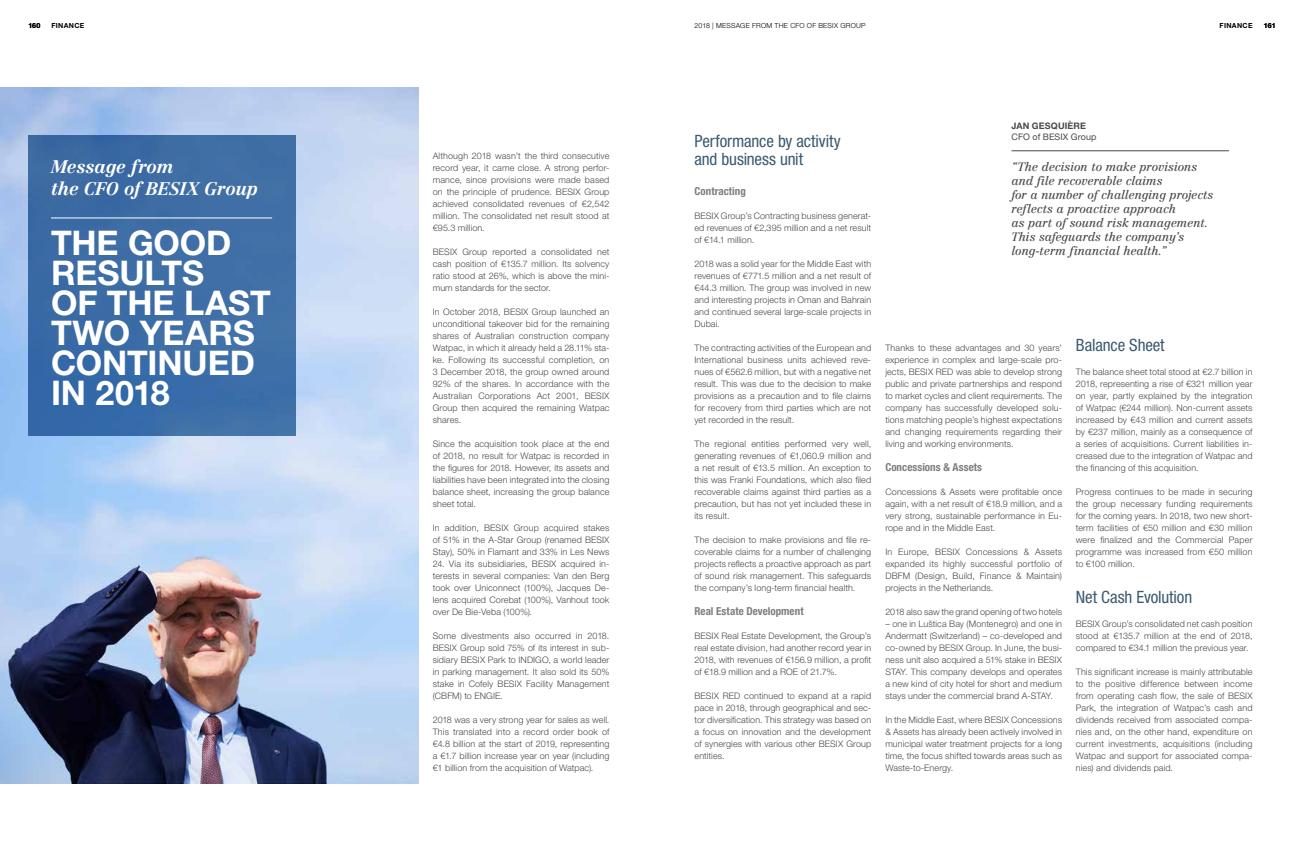
<style>
.page{position:relative;width:1304px;height:842px;background:#fff}
.page>*{position:absolute;margin:0;border:0;box-sizing:border-box;transform-origin:0 0}
.t1{font:700 34px/30px "Helvetica Neue LT Std";letter-spacing:-.005em;color:#fff}
.t2{font:italic 700 18px/21.6px "Centennial LT Std";letter-spacing:-.005em;color:#fff}
.t3{font:condensed 17px/18px "Helvetica Neue LT Std";letter-spacing:-.01em;color:#3c5b71}
.t4{font:italic 12px/14px "Centennial LT Std";letter-spacing:-.01em;color:#4a4947}
.t5{font:700 condensed 11px "Helvetica Neue LT Std";letter-spacing:.005em;color:#7f7e7b}
.t6{font:300 9px/12px "Helvetica Neue LT Std";letter-spacing:.01em;color:#4a4947;text-align:justify}
.t7{font:9px "Helvetica Neue LT Std";letter-spacing:.005em;color:#4a4947}
.t8{font:700 9px "Helvetica Neue LT Std";letter-spacing:.015em;color:#4a4947}
.t9{font:300 7px "Helvetica Neue LT Std";letter-spacing:.035em;color:#000}
.t10{font:700 7px "Helvetica Neue LT Std";letter-spacing:.045em;color:#000}
</style>
<div class="page">
<img style="left:0;top:87px;width:419px;height:696px">
<hr style="left:1011px;top:151px;width:218px;height:1px;background:#4a4947">
<div style="left:28px;top:135px;width:268px;height:300px;background:#3d6da6"></div>
<hr style="left:51px;top:218px;width:221px;height:1px;background:#fff">
<p class="t10" style="left:28px;top:21px;width:13px">160</p>
<p class="t10" style="left:52px;top:21px;width:34px">FINANCE</p>
<p class="t9" style="left:694px;top:21px;width:173px">2018 | MESSAGE FROM THE CFO OF BESIX GROUP</p>
<p class="t10" style="left:1220px;top:21px;width:34px">FINANCE</p>
<p class="t10" style="left:1264px;top:21px;width:13px">161</p>
<h2 class="t2" style="left:51px;top:156px;width:208px">Message from<br>the CFO of BESIX Group</h2>
<h1 class="t1" style="left:51px;top:227px;width:221px">THE GOOD<br>RESULTS<br>OF THE LAST<br>TWO YEARS<br>CONTINUED<br>IN 2018</h1>
<p class="t6" style="left:433px;top:150px;width:178px">Although 2018 wasn’t the third consecutive record year, it came close. A strong perfor&shy;mance, since provisions were made based on the principle of prudence. BESIX Group achieved consolidated revenues of €2,542 million. The consolidated net result stood at €95.3 million.</p>
<p class="t6" style="left:433px;top:246px;width:178px">BESIX Group reported a consolidated net cash position of €135.7 million. Its solvency ratio stood at 26%, which is above the mini&shy;mum standards for the sector.</p>
<p class="t6" style="left:433px;top:306px;width:178px">In October 2018, BESIX Group launched an unconditional takeover bid for the remaining shares of Australian construction company Watpac, in which it already held a 28.11% sta&shy;ke. Following its successful completion, on 3 December 2018, the group owned around 92% of the shares. In accordance with the Australian Corporations Act 2001, BESIX Group then acquired the remaining Watpac shares.</p>
<p class="t6" style="left:433px;top:438px;width:178px">Since the acquisition took place at the end of 2018, no result for Watpac is recorded in the figures for 2018. However, its assets and liabilities have been integrated into the closing balance sheet, increasing the group balance sheet total.</p>
<p class="t6" style="left:433px;top:522px;width:178px">In addition, BESIX Group acquired stakes of 51% in the A-Star Group (renamed BESIX Stay), 50% in Flamant and 33% in Les News</p>
<p class="t6" style="left:433px;top:558px;width:178px">24. Via its subsidiaries, BESIX acquired in&shy;terests in several companies: Van den Berg took over Uniconnect (100%), Jacques De&shy;lens acquired Corebat (100%), Vanhout took over De Bie-Veba (100%).</p>
<p class="t6" style="left:433px;top:630px;width:178px">Some divestments also occurred in 2018.<br>BESIX Group sold 75% of its interest in sub&shy;sidiary BESIX Park to INDIGO, a world leader in parking management. It also sold its 50% stake in Cofely BESIX Facility Management (CBFM) to ENGIE.</p>
<p class="t6" style="left:433px;top:714px;width:178px">2018 was a very strong year for sales as well.<br>This translated into a record order book of €4.8 billion at the start of 2019, representing a €1.7 billion increase year on year (including €1 billion from the acquisition of Watpac).</p>
<h3 class="t3" style="left:694px;top:132px;width:148px">Performance by activity and business unit</h3>
<p class="t5" style="left:694px;top:184px;width:53px">Contracting</p>
<p class="t6" style="left:694px;top:210px;width:178px">BESIX Group’s Contracting business generat&shy;ed revenues of €2,395 million and a net result of €14.1 million.</p>
<p class="t6" style="left:694px;top:258px;width:178px">2018 was a solid year for the Middle East with revenues of €771.5 million and a net result of €44.3 million. The group was involved in new and interesting projects in Oman and Bahrain and continued several large-scale projects in Dubai.</p>
<p class="t6" style="left:694px;top:342px;width:178px">The contracting activities of the European and International business units achieved reve&shy;nues of €562.6 million, but with a negative net result. This was due to the decision to make provisions as a precaution and to file claims for recovery from third parties which are not yet recorded in the result.</p>
<p class="t6" style="left:694px;top:438px;width:178px">The regional entities performed very well, generating revenues of €1,060.9 million and a net result of €13.5 million. An exception to this was Franki Foundations, which also filed recoverable claims against third parties as a precaution, but has not yet included these in its result.</p>
<p class="t6" style="left:694px;top:534px;width:178px">The decision to make provisions and file re&shy;coverable claims for a number of challenging projects reflects a proactive approach as part of sound risk management. This safeguards the company’s long-term financial health.</p>
<p class="t5" style="left:694px;top:604px;width:111px">Real Estate Development</p>
<p class="t6" style="left:694px;top:630px;width:178px">BESIX Real Estate Development, the Group’s real estate division, had another record year in 2018, with revenues of €156.9 million, a profit of €18.9 million and a ROE of 21.7%.</p>
<p class="t6" style="left:694px;top:690px;width:178px">BESIX RED continued to expand at a rapid pace in 2018, through geographical and sec&shy;tor diversification. This strategy was based on a focus on innovation and the development of synergies with various other BESIX Group entities.</p>
<p class="t8" style="left:1011px;top:121px;width:76px">JAN GESQUIÈRE</p>
<p class="t7" style="left:1011px;top:132px;width:87px">CFO of BESIX Group</p>
<h3 class="t4" style="left:1011px;top:160px;width:203px">“The decision to make provisions and file recoverable claims<br>for a number of challenging projects reflects a proactive approach<br>as part of sound risk management.<br>This safeguards the company’s long-term financial health.”</h3>
<p class="t6" style="left:885px;top:342px;width:178px">Thanks to these advantages and 30 years’ experience in complex and large-scale pro&shy;jects, BESIX RED was able to develop strong public and private partnerships and respond to market cycles and client requirements. The company has successfully developed solu&shy;tions matching people’s highest expectations and changing requirements regarding their living and working environments.</p>
<p class="t5" style="left:885px;top:460px;width:98px">Concessions &amp; Assets</p>
<p class="t6" style="left:885px;top:486px;width:178px">Concessions &amp; Assets were profitable once again, with a net result of €18.9 million, and a very strong, sustainable performance in Eu&shy;rope and in the Middle East.</p>
<p class="t6" style="left:885px;top:546px;width:178px">In Europe, BESIX Concessions &amp; Assets expanded its highly successful portfolio of DBFM (Design, Build, Finance &amp; Maintain) projects in the Netherlands.</p>
<p class="t6" style="left:885px;top:606px;width:178px">2018 also saw the grand opening of two hotels</p>
<p class="t6" style="left:885px;top:618px;width:178px">– one in Luštica Bay (Montenegro) and one in Andermatt (Switzerland) – co-developed and co-owned by BESIX Group. In June, the busi&shy;ness unit also acquired a 51% stake in BESIX STAY. This company develops and operates a new kind of city hotel for short and medium stays under the commercial brand A-STAY.</p>
<p class="t6" style="left:885px;top:714px;width:178px">In the Middle East, where BESIX Concessions &amp; Assets has already been actively involved in municipal water treatment projects for a long time, the focus shifted towards areas such as Waste-to-Energy.</p>
<h3 class="t3" style="left:1076px;top:336px;width:90px">Balance Sheet</h3>
<p class="t6" style="left:1076px;top:366px;width:178px">The balance sheet total stood at €2.7 billion in 2018, representing a rise of €321 million year on year, partly explained by the integration of Watpac (€244 million). Non-current assets increased by €43 million and current assets by €237 million, mainly as a consequence of a series of acquisitions. Current liabilities in&shy;creased due to the integration of Watpac and the financing of this acquisition.</p>
<p class="t6" style="left:1076px;top:486px;width:178px">Progress continues to be made in securing the group necessary funding requirements for the coming years. In 2018, two new short&shy;term facilities of €50 million and €30 million were finalized and the Commercial Paper programme was increased from €50 million to €100 million.</p>
<h3 class="t3" style="left:1076px;top:588px;width:118px">Net Cash Evolution</h3>
<p class="t6" style="left:1076px;top:618px;width:178px">BESIX Group’s consolidated net cash position stood at €135.7 million at the end of 2018, compared to €34.1 million the previous year.</p>
<p class="t6" style="left:1076px;top:666px;width:178px">This significant increase is mainly attributable to the positive difference between income from operating cash flow, the sale of BESIX Park, the integration of Watpac’s cash and dividends received from associated compa&shy;nies and, on the other hand, expenditure on current investments, acquisitions (including Watpac and support for associated compa&shy;nies) and dividends paid.</p>
</div>
